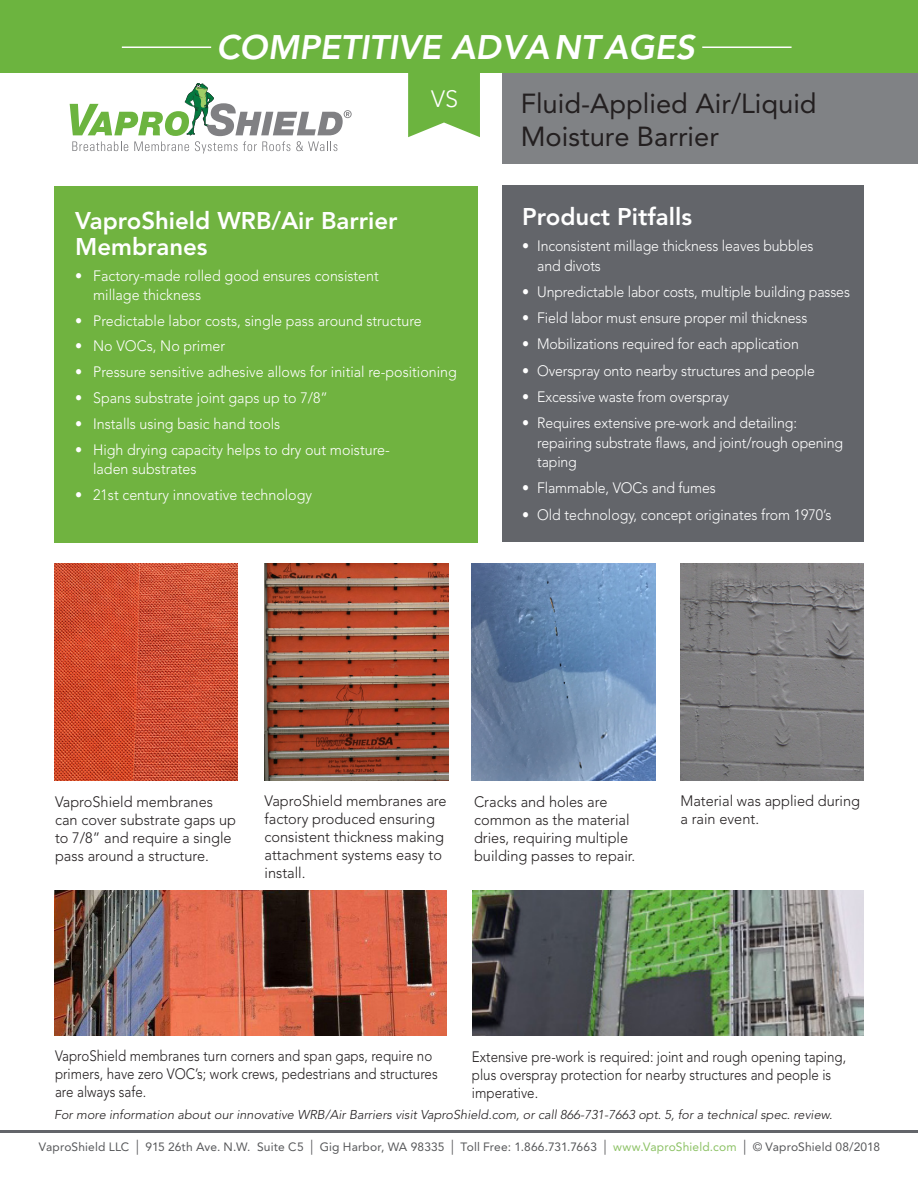
<style>
.page{position:relative;width:918px;height:1188px;background:#fff}
.page>*{position:absolute;margin:0;border:0;box-sizing:border-box;transform-origin:0 0}
.t1{font:italic 800 33.75px "Avenir LT Std";color:#fff}
.t2{font:27.3px/32.8px "Avenir LT Std";color:#231f20}
.t3{font:800 24px/25.5px "Avenir LT";color:#fff}
.t4{font:300 23.55px "Avenir LT Std";color:#fff}
.t5{font:300 15px/19.5px "Avenir LT";letter-spacing:-.01em;color:#fff;scale:.94 1}
.t6{font:300 15px/19.2px "Avenir LT";letter-spacing:-.01em;color:#fff;scale:.95 1}
.t7{font:300 15px/18px "Avenir LT";color:#231f20}
.t8{font:300 15px/18px "Avenir LT";color:#231f20;scale:.89 1}
.t9{font:italic 300 12.75px "Avenir LT";color:#231f20}
.t10{font:12px "Avenir LT Std";letter-spacing:.01em;color:#57585a}
.s1{font-size:15px}
.s2{color:#8dc266}
</style>
<div class="page">
<div style="left:54px;top:186px;width:423px;height:356px;background:#70b340"></div>
<hr style="left:0;top:1131px;width:918px;height:2px;background:#63656a">
<div style="left:502px;top:186px;width:362px;height:356px;background:#63656a"></div>
<div style="left:502px;top:67px;width:416px;height:97px;background:#808285"></div>
<svg style="left:70px;top:83px;width:282px;height:71px"></svg>
<div style="left:0;top:0;width:918px;height:73px;background:#6cb43f"></div>
<svg style="left:408px;top:73px;width:72px;height:64px;background:#7cbc54"></svg>
<hr style="left:122px;top:47px;width:89px;height:1px;background:#fff">
<hr style="left:702px;top:47px;width:90px;height:1px;background:#fff">
<img style="left:680px;top:563px;width:184px;height:217px">
<img style="left:265px;top:564px;width:183px;height:216px">
<img style="left:472px;top:564px;width:184px;height:216px">
<img style="left:54px;top:564px;width:184px;height:216px">
<img style="left:472px;top:891px;width:392px;height:144px">
<img style="left:54px;top:891px;width:392px;height:144px">
<h1 class="t1" style="left:216px;top:27px;width:480px">COMPETITIVE ADVANTAGES</h1>
<h3 class="t4" style="left:431px;top:85px;width:29px">VS</h3>
<h2 class="t2" style="left:521px;top:88px;width:297px">Fluid-Applied Air/Liquid<br>Moisture Barrier</h2>
<p class="t3" style="left:75px;top:208px;width:324px">VaproShield WRB/Air Barrier<br>Membranes</p>
<p class="t6" style="left:93px;top:266px;width:302px;text-indent:-18px">• Factory-made rolled good ensures consistent millage thickness</p>
<p class="t6" style="left:75px;top:311px;width:366px">• Predictable labor costs, single pass around structure</p>
<p class="t6" style="left:75px;top:337px;width:159px">• No VOCs, No primer</p>
<p class="t6" style="left:75px;top:363px;width:403px">• Pressure sensitive adhesive allows for initial re-positioning</p>
<p class="t6" style="left:75px;top:388px;width:268px">• Spans substrate joint gaps up to 7/8”</p>
<p class="t6" style="left:75px;top:414px;width:217px">• Installs using basic hand tools</p>
<p class="t6" style="left:93px;top:440px;width:314px;text-indent:-18px">• High drying capacity helps to dry out moisture&shy;laden substrates</p>
<p class="t6" style="left:75px;top:485px;width:251px">• 21st century innovative technology</p>
<p class="t3" style="left:522px;top:204px;width:171px">Product Pitfalls</p>
<p class="t5" style="left:537px;top:236px;width:296px;text-indent:-15px">• Inconsistent millage thickness leaves bubbles and divots</p>
<p class="t5" style="left:522px;top:282px;width:350px">• Unpredictable labor costs, multiple building passes</p>
<p class="t5" style="left:522px;top:308px;width:305px">• Field labor must ensure proper mil thickness</p>
<p class="t5" style="left:522px;top:334px;width:296px">• Mobilizations required for each application</p>
<p class="t5" style="left:522px;top:361px;width:313px">• Overspray onto nearby structures and people</p>
<p class="t5" style="left:522px;top:387px;width:222px">• Excessive waste from overspray</p>
<p class="t5" style="left:537px;top:413px;width:327px;text-indent:-15px">• Requires extensive pre-work and detailing: repairing substrate flaws, and joint/rough opening taping</p>
<p class="t5" style="left:522px;top:478px;width:208px">• Flammable, VOCs and fumes</p>
<p class="t5" style="left:522px;top:505px;width:330px">• Old technology, concept originates from 1970’s</p>
<p class="t7" style="left:55px;top:792px;width:183px">VaproShield membranes can cover substrate gaps up to 7/8” and require a single pass around a structure.</p>
<p class="t7" style="left:265px;top:792px;width:183px">VaproShield membranes are factory produced ensuring consistent thickness making attachment systems easy to install.</p>
<p class="t7" style="left:474px;top:792px;width:163px">Cracks and holes are common as the material dries, requiring multiple building passes to repair.</p>
<p class="t7" style="left:680px;top:792px;width:181px">Material was applied during a rain event.</p>
<p class="t8" style="left:55px;top:1047px;width:431px">VaproShield membranes turn corners and span gaps, require no primers, have zero VOC’s; work crews, pedestrians and structures are always safe.</p>
<p class="t8" style="left:472px;top:1048px;width:422px">Extensive pre-work is required: joint and rough opening taping, plus overspray protection for nearby structures and people is imperative.</p>
<p class="t9" style="left:54px;top:1107px;width:780px">For more information about our innovative WRB/Air Barriers visit VaproShield.com, or call 866-731-7663 opt. 5, for a technical spec. review.</p>
<p class="t10" style="left:39px;top:1140px;width:843px">VaproShield LLC <span class="s1">|</span> 915 26th Ave. N.W. Suite C5 <span class="s1">|</span> Gig Harbor, WA 98335 <span class="s1">|</span> Toll Free: 1.866.731.7663 <span class="s1">|</span> <span class="s2">www.VaproShield.com</span> <span class="s1">|</span> © VaproShield 08/2018</p>
</div>
